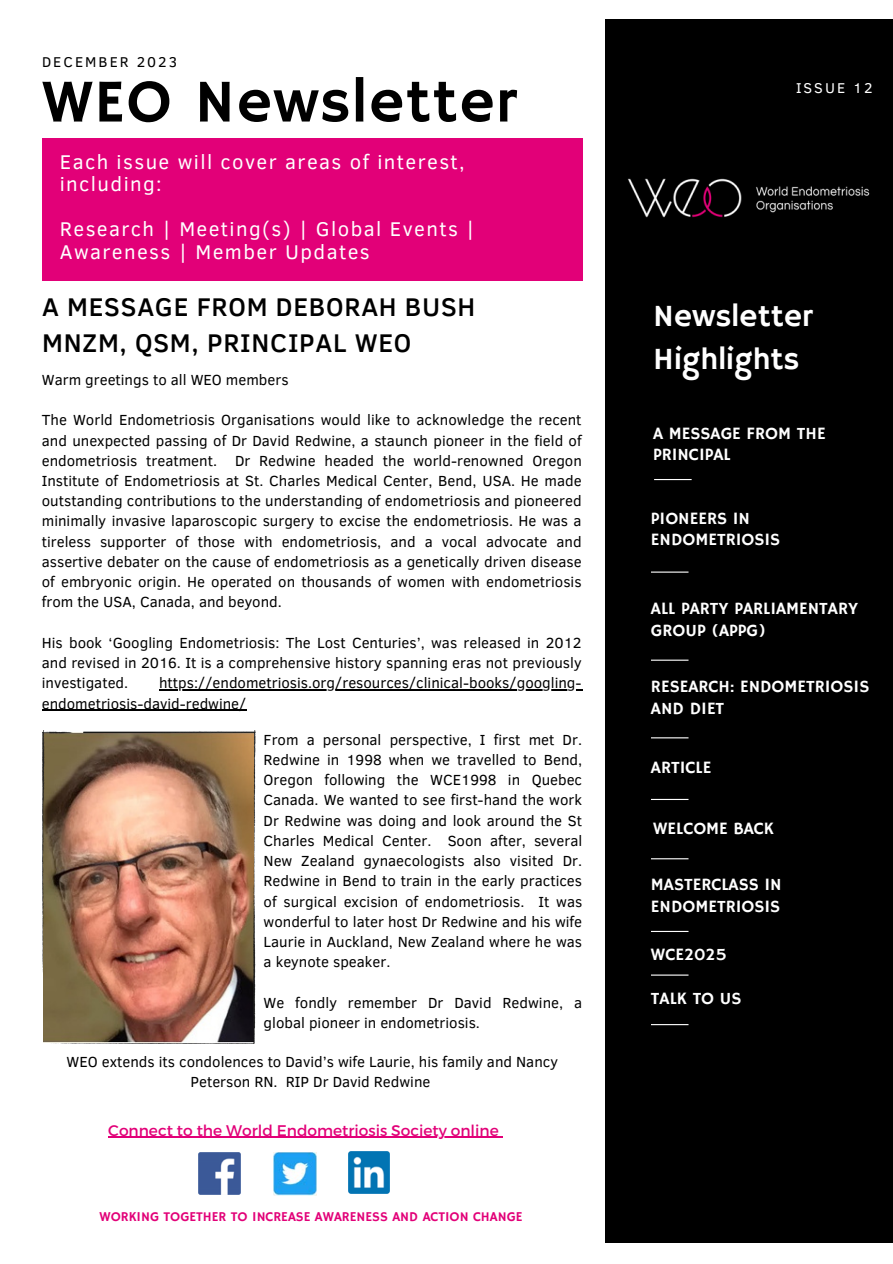
<style>
.page{position:relative;width:893px;height:1264px;background:#fff}
.page>*{position:absolute;margin:0;border:0;box-sizing:border-box;transform-origin:0 0}
.t1{font:61.05px "Hammersmith One";letter-spacing:.02em;color:#000}
.t2{font:31.35px "Hammersmith One";color:#fff}
.t3{font:500 26.25px/36px "Clear Sans";letter-spacing:.03em;color:#000}
.t4{font:20.4px/22.5px "Clear Sans";letter-spacing:.07em;color:#fff}
.t5{font:17.25px/21.3px "Hammersmith One";color:#fff}
.t6{font:15.3px "Montserrat";color:#e20078}
.t7{font:15px/20.2px "Clear Sans";color:#000;text-align:justify}
.t8{font:14.55px "Clear Sans";letter-spacing:.14em;color:#000}
.t9{font:14.55px "Clear Sans";letter-spacing:.14em;color:#fff}
.t10{font:13.5px "Hammersmith One";color:#e20078}
</style>
<div class="page">
<div style="left:605px;top:19px;width:287px;height:1223px;background:#000"></div>
<hr style="left:654px;top:479px;width:37px;height:1px;background:#fff">
<hr style="left:651px;top:571px;width:37px;height:1px;background:#fff">
<hr style="left:651px;top:659px;width:37px;height:1px;background:#fff">
<img style="left:628px;top:178px;width:242px;height:40px">
<div style="left:42px;top:138px;width:540px;height:143px;background:#e20078"></div>
<hr style="left:651px;top:737px;width:37px;height:1px;background:#fff">
<hr style="left:651px;top:799px;width:37px;height:1px;background:#fff">
<img style="left:198px;top:1152px;width:43px;height:42px">
<img style="left:274px;top:1152px;width:42px;height:43px">
<img style="left:348px;top:1151px;width:42px;height:42px">
<hr style="left:108px;top:1136px;width:390px;height:1px;background:#e20078">
<hr style="left:651px;top:858px;width:37px;height:1px;background:#fff">
<hr style="left:651px;top:930px;width:37px;height:2px;background:#fff">
<img style="left:42px;top:730px;width:213px;height:313px">
<hr style="left:159px;top:689px;width:423px;height:1px;background:#000">
<hr style="left:42px;top:709px;width:205px;height:2px;background:#000">
<hr style="left:651px;top:1024px;width:37px;height:1px;background:#fff">
<hr style="left:651px;top:974px;width:37px;height:1px;background:#fff">
<p class="t8" style="left:42px;top:51px;width:137px">DECEMBER 2023</p>
<p class="t1" style="left:42px;top:67px;width:475px">WEO Newsletter</p>
<p class="t4" style="left:60px;top:149px;width:406px">Each issue will cover areas of interest, including:</p>
<p class="t4" style="left:60px;top:217px;width:416px">Research | Meeting(s) | Global Events |<br>Awareness | Member Updates</p>
<p class="t3" style="left:42px;top:287px;width:435px">A MESSAGE FROM DEBORAH BUSH<br>MNZM, QSM, PRINCIPAL WEO</p>
<p class="t7" style="left:42px;top:368px;width:248px">Warm greetings to all WEO members</p>
<p class="t7" style="left:42px;top:409px;width:541px">The World Endometriosis Organisations would like to acknowledge the recent and unexpected passing of Dr David Redwine, a staunch pioneer in the field of endometriosis treatment. Dr Redwine headed the world-renowned Oregon Institute of Endometriosis at St. Charles Medical Center, Bend, USA. He made outstanding contributions to the understanding of endometriosis and pioneered minimally invasive laparoscopic surgery to excise the endometriosis. He was a tireless supporter of those with endometriosis, and a vocal advocate and assertive debater on the cause of endometriosis as a genetically driven disease of embryonic origin. He operated on thousands of women with endometriosis from the USA, Canada, and beyond.</p>
<p class="t7" style="left:42px;top:631px;width:541px">His book ‘Googling Endometriosis: The Lost Centuries’, was released in 2012 and revised in 2016. It is a comprehensive history spanning eras not previously investigated.</p>
<p class="t7" style="left:42px;top:672px;width:541px;text-indent:117px">https://endometriosis.org/resources/clinical-books/googling&shy;endometriosis-david-redwine/</p>
<p class="t7" style="left:263px;top:728px;width:320px">From a personal perspective, I first met Dr.<br>Redwine in 1998 when we travelled to Bend, Oregon following the WCE1998 in Quebec Canada. We wanted to see first-hand the work Dr Redwine was doing and look around the St Charles Medical Center. Soon after, several New Zealand gynaecologists also visited Dr.<br>Redwine in Bend to train in the early practices of surgical excision of endometriosis. It was wonderful to later host Dr Redwine and his wife Laurie in Auckland, New Zealand where he was a keynote speaker.</p>
<p class="t7" style="left:263px;top:991px;width:320px">We fondly remember Dr David Redwine, a global pioneer in endometriosis.</p>
<p class="t7" style="left:67px;top:1050px;width:493px;text-align:center">WEO extends its condolences to David’s wife Laurie, his family and Nancy<br>Peterson RN. RIP Dr David Redwine</p>
<p class="t6" style="left:108px;top:1120px;width:392px">Connect to the World Endometriosis Society online</p>
<p class="t10" style="left:100px;top:1208px;width:424px">WORKING TOGETHER TO INCREASE AWARENESS AND ACTION CHANGE</p>
<p class="t9" style="left:796px;top:77px;width:78px">ISSUE 12</p>
<p class="t2" style="left:653px;top:297px;width:161px">Newsletter</p>
<p class="t2" style="left:653px;top:341px;width:148px">Highlights</p>
<p class="t5" style="left:653px;top:423px;width:174px">A MESSAGE FROM THE<br>PRINCIPAL</p>
<p class="t5" style="left:651px;top:508px;width:131px">PIONEERS IN<br>ENDOMETRIOSIS</p>
<p class="t5" style="left:651px;top:599px;width:208px">ALL PARTY PARLIAMENTARY<br>GROUP (APPG)</p>
<p class="t5" style="left:651px;top:677px;width:220px">RESEARCH: ENDOMETRIOSIS<br>AND DIET</p>
<p class="t5" style="left:651px;top:757px;width:62px">ARTICLE</p>
<p class="t5" style="left:653px;top:818px;width:122px">WELCOME BACK</p>
<p class="t5" style="left:651px;top:874px;width:132px">MASTERCLASS IN<br>ENDOMETRIOSIS</p>
<p class="t5" style="left:651px;top:945px;width:78px">WCE2025</p>
<p class="t5" style="left:651px;top:988px;width:92px">TALK TO US</p>
</div>
